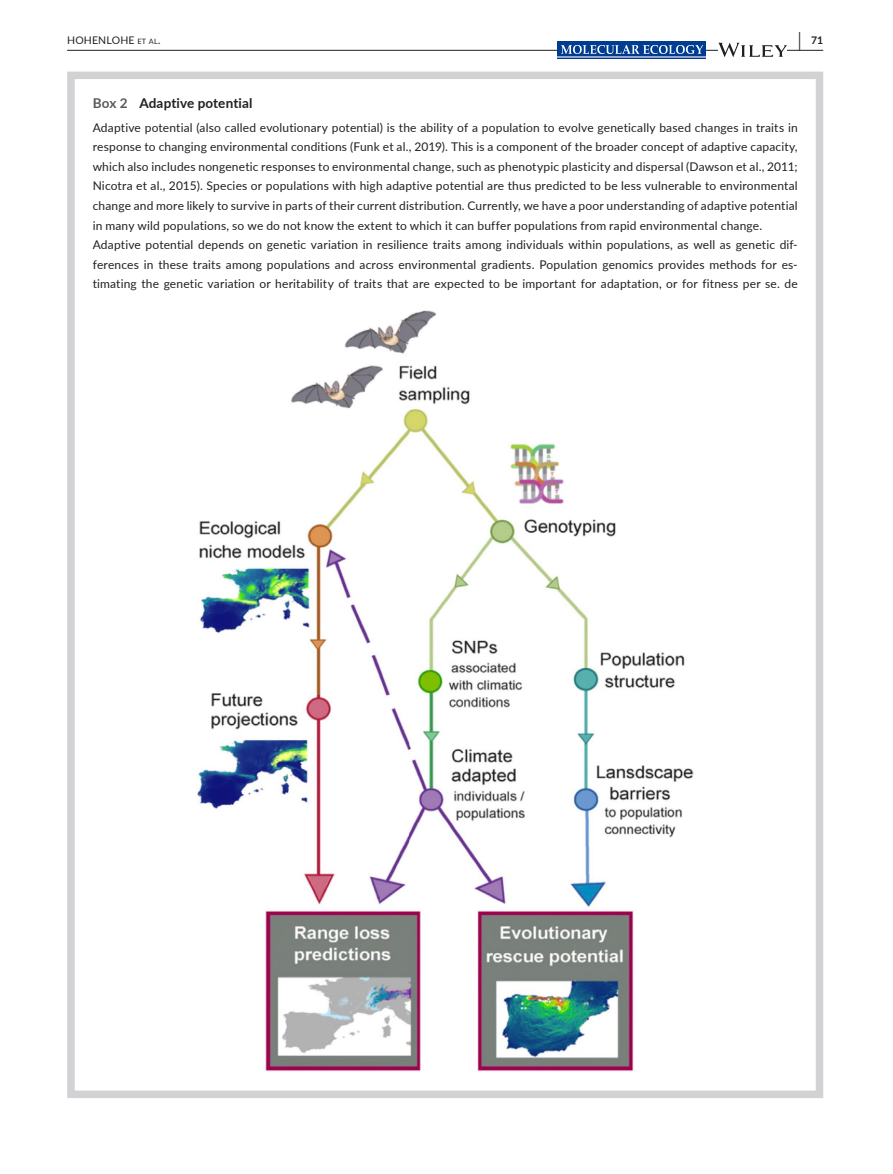
<style>
.page{position:relative;width:893px;height:1174px;background:#fff}
.page>*{position:absolute;margin:0;border:0;box-sizing:border-box;transform-origin:0 0}
.t1{font:700 19.5px "Lato";color:#231f20;scale:.48 1}
.t2{font:700 13.5px "Lato";letter-spacing:.01em;color:#231f20}
.t3{font:12px/19.5px "Lato";letter-spacing:.015em;color:#231f20}
.t4{font:10.5px "Lato";letter-spacing:.015em;color:#231f20}
.t5{font:700 10.5px "Lato";color:#231f20}
.s1{font-size:7.35px}
.s2{color:#57585a}
</style>
<div class="page">
<hr style="left:67px;top:50px;width:756px;height:1px;background:#231f20">
<div style="left:557px;top:42px;width:149px;height:17px;background:#003d91"></div>
<img style="left:561px;top:45px;width:141px;height:9px">
<hr style="left:557px;top:56px;width:149px;height:2px;background:#96a6d0">
<svg style="left:718px;top:43px;width:69px;height:14px"></svg>
<div style="left:67px;top:72px;width:756px;height:1026px;border:8px solid #d1d2d4"></div>
<img style="left:197px;top:310px;width:497px;height:761px">
<h1 class="t1" style="left:798px;top:25px;width:7px">|</h1>
<p class="t4" style="left:67px;top:33px;width:95px">HOHENLOHE <span class="s1">et al</span>.</p>
<p class="t5" style="left:811px;top:33px;width:14px">71</p>
<p class="t2" style="left:93px;top:93px;width:161px"><span class="s2">Box 2</span> Adaptive potential</p>
<p class="t3" style="left:93px;top:117px;width:707px">Adaptive potential (also called evolutionary potential) is the ability of a population to evolve genetically based changes in traits in response to changing environmental conditions (Funk et al., 2019). This is a component of the broader concept of adaptive capacity, which also includes nongenetic responses to environmental change, such as phenotypic plasticity and dispersal (Dawson et al., 2011; Nicotra et al., 2015). Species or populations with high adaptive potential are thus predicted to be less vulnerable to environmental change and more likely to survive in parts of their current distribution. Currently, we have a poor understanding of adaptive potential in many wild populations, so we do not know the extent to which it can buffer populations from rapid environmental change.<br>Adaptive potential depends on genetic variation in resilience traits among individuals within populations, as well as genetic dif&shy;ferences in these traits among populations and across environmental gradients. Population genomics provides methods for es&shy;timating the genetic variation or heritability of traits that are expected to be important for adaptation, or for fitness per se. de</p>
</div>
